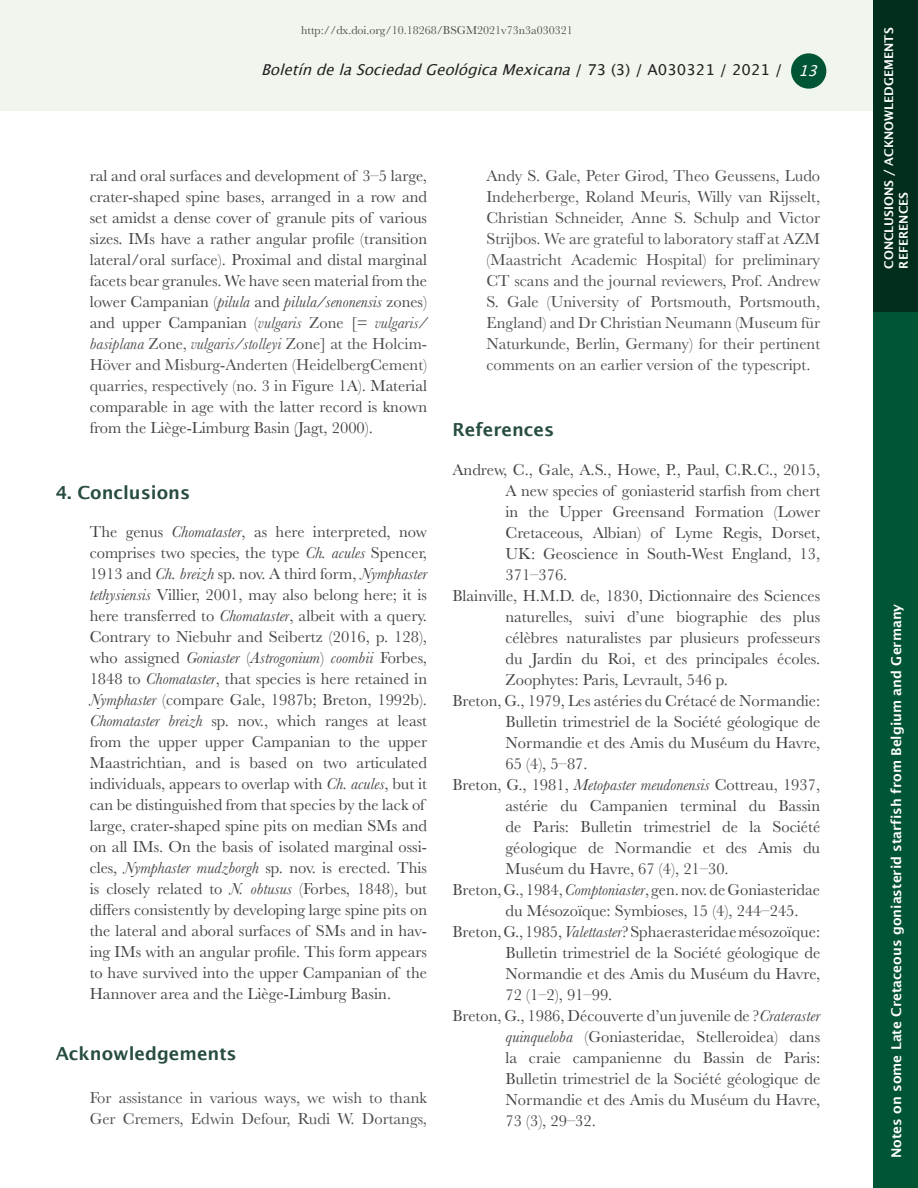
<style>
.page{position:relative;width:918px;height:1188px;background:#fff}
.page>*{position:absolute;margin:0;border:0;box-sizing:border-box;transform-origin:0 0}
.Hierarchy_1{font:600 18px "Lucida Sans";color:#274d3e}
.Texto_general{font:16.5px/21px "Baskerville";color:#444142;text-align:justify}
.Texto_general-2{font:16.5px/21px "Baskerville";color:#4b4c4d}
.t1{font:italic 15px "Lucida Grande";color:#231f20}
.t2{font:italic 15px "Lucida Grande";color:#fff}
.t3{font:600 13.5px "Lucida Sans";color:#fff}
.t4{font:12px "Baskerville";color:#4b4c4d}
.Section{font:600 12px/14.4px "Lucida Sans";color:#fff}
.s1{font-style:normal}
.s2{font-style:italic}
.s3{font-style:italic;color:#4b4c4d}
.s4{color:#4b4c4d}
</style>
<div class="page">
<div style="left:874px;top:311px;width:44px;height:877px;background:#005534"></div>
<div style="left:0;top:0;width:874px;height:111px;background:#f0f6ed"></div>
<div style="left:791px;top:53px;width:35px;height:36px;background:#005534;border-radius:50%"></div>
<div style="left:874px;top:0;width:44px;height:311px;background:#012d1c"></div>
<p class="t4" style="left:301px;top:23px;width:273px">http://dx.doi.org/10.18268/BSGM2021v73n3a030321</p>
<p class="t1" style="left:261px;top:59px;width:523px">BoletíndelaSociedadGeológicaMexicana<span class="s1">/ 7 3 ( 3 ) / A 0 3 0 3 2 1 / 2 0 2 1 /</span></p>
<p class="t2" style="left:798px;top:60px;width:26px">13</p>
<p class="Texto_general" style="left:90px;top:166px;width:339px">ral and oral surfaces and development of 3–5 large, crater-shaped spine bases, arranged in a row and set amidst a dense cover of granule pits of various sizes. IMs have a rather angular profile (transition lateral/oral surface). Proximal and distal marginal facets bear granules. We have seen material from the lower Campanian (<span class="s2">pilula</span> and <span class="s2">pilula/senonensis</span> zones) and upper Campanian (<span class="s3">vulgaris</span> <span class="s4">Zone [=</span> <span class="s3">vulgaris/ basiplana</span> <span class="s4">Zone,</span> <span class="s3">vulgaris/stolleyi</span> <span class="s4">Zone] at the Holcim-Höver and Misburg-Anderten (HeidelbergCement) quarries, respectively (no. 3 in Fi</span>gure 1A). Material comparable in age with the latter record is known from the Liège-Limburg Basin (Jagt, 2000).</p>
<p class="Hierarchy_1" style="left:56px;top:482px;width:136px">4. Conclusions</p>
<p class="Texto_general" style="left:90px;top:521px;width:339px;text-align:left">The genus <span class="s2">Chomataster</span>, as here interpreted, now comprises two species, the type <span class="s2">Ch. acules</span> Spencer, 1913 and <span class="s2">Ch. breizh</span> sp. nov. A third form, <span class="s2">Nymphaster tethysiensis</span> Villier, 2001, may also belong here; it is here transferred to <span class="s2">Chomataster</span>, albeit with a query.<br>Contrary to Niebuhr and Seibertz (2016, p. 128), who assigned <span class="s2">Goniaster</span> (<span class="s2">Astrogonium</span>) <span class="s2">coombii</span> Forbes, 1848 to <span class="s2">Chomataster</span>, that species is here retained in <span class="s2">Nymphaster</span> (compare Gale, 1987b; Breton, 1992b).<br><span class="s2">Chomataster breizh</span> sp. nov., which ranges at least from the upper upper Campanian to the upper Maastrichtian, and is based on two articulated individuals, appears to overlap with <span class="s2">Ch. acules</span>, but it can be distinguished from that species by the lack of large, crater-shaped spine pits on median SMs and on all IMs. On the basis of isolated marginal ossi&shy;cles, <span class="s2">Nymphaster mudzborgh</span> sp. nov. is erected. This is closely related to <span class="s2">N. obtusus</span> (Forbes, 1848), but differs consistently by developing large spine pits on the lateral and aboral surfaces of SMs and in hav&shy;ing IMs with an angular profile. This form appears to have survived into the upper Campanian of the Hannover area and the Liège-Limburg Basin.</p>
<p class="Hierarchy_1" style="left:56px;top:1043px;width:183px">Acknowledgements</p>
<p class="Texto_general-2" style="left:90px;top:1087px;width:339px">For assistance in various ways, we wish to thank<br>Ger Cremers, Edwin Defour, Rudi W. Dortangs,</p>
<p class="Texto_general-2" style="left:486px;top:166px;width:335px;text-align:justify">Andy S. Gale, Peter Girod, Theo Geussens, Ludo Indeherberge, Roland Meuris, Willy van Rijsselt, Christian Schneider, Anne S. Schulp and Victor Strijbos. We are grateful to laboratory staff at AZM (Maastricht Academic Hospital) for preliminary CT scans and the journal reviewers, Prof. Andrew S. Gale (University of Portsmouth, Portsmouth, England) and Dr Christian Neumann (Museum für Naturkunde, Berlin, Germany) for their pertinent comments on an earlier version of the typescript.</p>
<p class="Hierarchy_1" style="left:452px;top:419px;width:103px">References</p>
<p class="Texto_general" style="left:506px;top:460px;width:316px;text-indent:-53px">Andrew, C., Gale, A.S., Howe, P., Paul, C.R.C., 2015, A new species of goniasterid starfish from chert in the Upper Greensand Formation (Lower Cretaceous, Albian) of Lyme Regis, Dorset, UK: Geoscience in South-West England, 13, 371–376.</p>
<p class="Texto_general" style="left:506px;top:586px;width:316px;text-indent:-53px">Blainville, H.M.D. de, 1830, Dictionnaire des Sciences naturelles, suivi d’une biographie des plus célèbres naturalistes par plusieurs professeurs du Jardin du Roi, et des principales écoles.<br>Zoophytes: Paris, Levrault, 546 p.</p>
<p class="Texto_general" style="left:506px;top:691px;width:316px;text-indent:-53px">Breton, G., 1979, Les astéries du Crétacé de Normandie:<br>Bulletin trimestriel de la Société géologique de Normandie et des Amis du Muséum du Havre, 65 (4), 5–87.</p>
<p class="Texto_general" style="left:506px;top:775px;width:316px;text-indent:-53px">Breton, G., 1981, <span class="s2">Metopaster meudonensis</span> Cottreau, 1937, astérie du Campanien terminal du Bassin de Paris: Bulletin trimestriel de la Société géologique de Normandie et des Amis du Muséum du Havre, 67 (4), 21–30.</p>
<p class="Texto_general" style="left:506px;top:880px;width:316px;text-indent:-53px">Breton, G., 1984, <span class="s2">Comptoniaster</span>, gen. nov. de Goniasteridae du Mésozoïque: Symbioses, 15 (4), 244–245.</p>
<p class="Texto_general" style="left:506px;top:922px;width:316px;text-indent:-53px">Breton, G., 1985, <span class="s2">Valettaster</span>? Sphaerasteridae mésozoïque:<br>Bulletin trimestriel de la Société géologique de Normandie et des Amis du Muséum du Havre, 72 (1–2), 91–99.</p>
<p class="Texto_general" style="left:506px;top:1006px;width:316px;text-indent:-53px">Breton, G., 1986, Découverte d’un juvenile de ?<span class="s2">Crateraster quinqueloba</span> (Goniasteridae, Stelleroidea) dans la craie campanienne du Bassin de Paris:<br>Bulletin trimestriel de la Société géologique de Normandie et des Amis du Muséum du Havre, 73 (3), 29–32.</p>
<p class="Section" style="left:882px;top:269px;width:243px;rotate:-90deg">CONCLUSIONS / ACKNOWLEDGEMENTS<br>REFERENCES</p>
<p class="t3" style="left:889px;top:1158px;width:556px;rotate:-90deg">Notes on some Late Cretaceous goniasterid starfish from Belgium and Germany</p>
</div>
